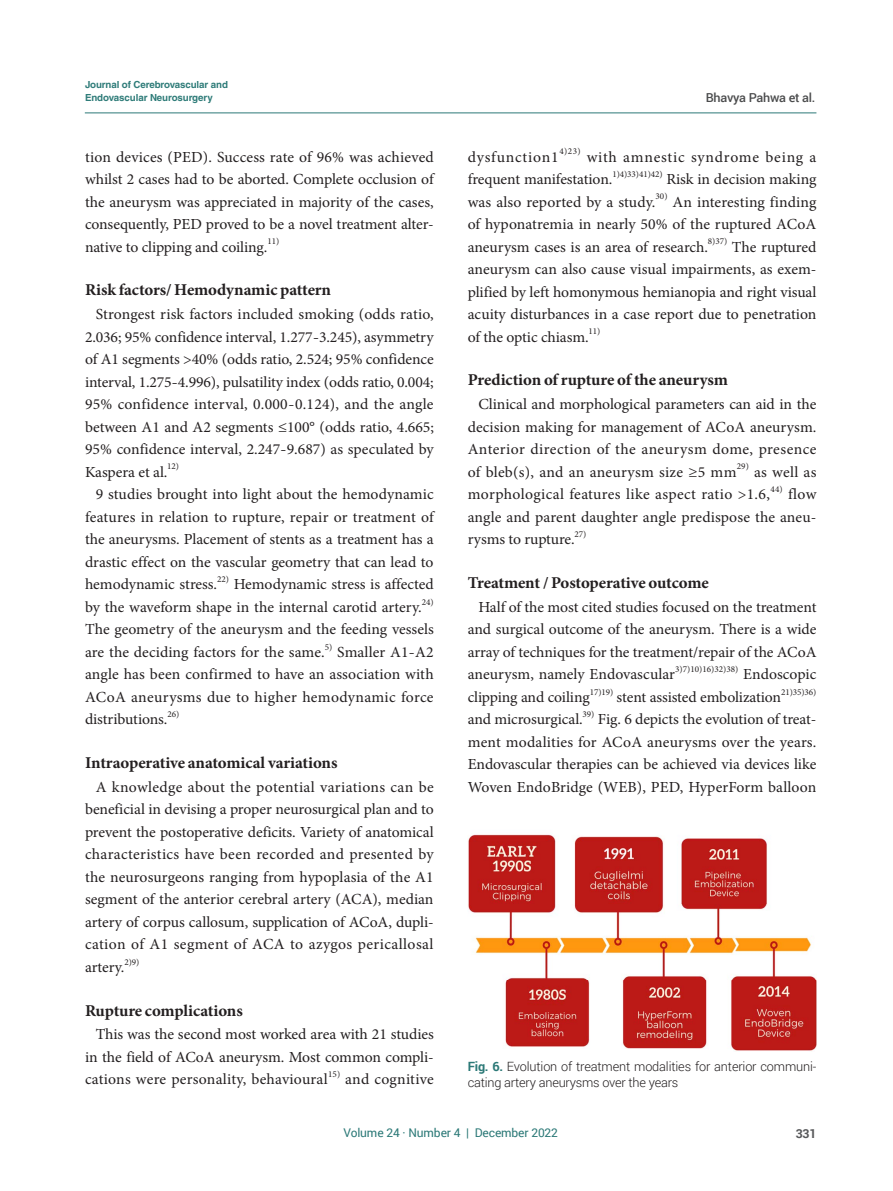
<style>
.page{position:relative;width:893px;height:1191px;background:#fff}
.page>*{position:absolute;margin:0;border:0;box-sizing:border-box;transform-origin:0 0}
.본문_중제목{font:700 16.5px "Minion Pro";letter-spacing:-.01em;color:#231f20}
.본문_내용_첫문단{font:15.3px/22.5px "Minion Pro";color:#231f20;text-align:justify}
.본문_내용_첫문단-2{font:15.3px/22.5px "Minion Pro";letter-spacing:.02em;color:#231f20}
.본문_내용_첫문단-3{font:15.3px/22.5px "Minion Pro";letter-spacing:.035em;color:#231f20}
.본문_내용_첫문단-4{font:15.3px "Minion Pro";letter-spacing:.05em;color:#231f20}
.그림_설명{font:300 12.75px/15.8px "Roboto";letter-spacing:-.01em;color:#231f20}
.t1{font:500 12.3px "Roboto";letter-spacing:-.02em;color:#4b4c4d}
.t2{font:700 12.3px "Roboto";color:#57585a}
.t3{font:12px "Roboto";letter-spacing:-.01em;color:#2c7977}
.t4{font:700 9.75px/13.5px "Helvetica LT Std";letter-spacing:-.01em;color:#2f7c79}
.본문_내용_첫문단-5{font:9px "Minion Pro";letter-spacing:-.005em;color:#231f20}
.s1{font-weight:700;color:#2c7977}
</style>
<div class="page">
<hr style="left:85px;top:112px;width:731px;height:1px;background:#2c7977">
<img style="left:468px;top:834px;width:348px;height:217px">
<p class="t4" style="left:85px;top:77px;width:144px">Journal of Cerebrovascular and<br>Endovascular Neurosurgery</p>
<p class="본문_내용_첫문단" style="left:85px;top:145px;width:350px">tion devices (PED). Success rate of 96% was achieved whilst 2 cases had to be aborted. Complete occlusion of the aneurysm was appreciated in majority of the cases, consequently, PED proved to be a novel treatment alter&shy;native to clipping and coiling.</p>
<p class="본문_내용_첫문단-5" style="left:267px;top:235px;width:13px">11)</p>
<p class="본문_중제목" style="left:85px;top:278px;width:248px">Risk factors/ Hemodynamic pattern</p>
<p class="본문_내용_첫문단" style="left:85px;top:303px;width:350px;text-indent:11px">Strongest risk factors included smoking (odds ratio, 2.036; 95% confidence interval, 1.277-3.245), asymmetry of A1 segments &gt;40% (odds ratio, 2.524; 95% confidence interval, 1.275-4.996), pulsatility index (odds ratio, 0.004; 95% confidence interval, 0.000-0.124), and the angle between A1 and A2 segments ≤100° (odds ratio, 4.665; 95% confidence interval, 2.247-9.687) as speculated by Kaspera et al.</p>
<p class="본문_내용_첫문단-5" style="left:167px;top:460px;width:13px">12)</p>
<p class="본문_내용_첫문단" style="left:85px;top:483px;width:350px;text-indent:11px">9 studies brought into light about the hemodynamic features in relation to rupture, repair or treatment of the aneurysms. Placement of stents as a treatment has a drastic effect on the vascular geometry that can lead to hemodynamic stress.</p>
<p class="본문_내용_첫문단-5" style="left:217px;top:573px;width:13px">22)</p>
<p class="본문_내용_첫문단" style="left:85px;top:573px;width:350px;text-indent:149px">Hemodynamic stress is affected by the waveform shape in the internal carotid artery.</p>
<p class="본문_내용_첫문단-5" style="left:422px;top:595px;width:13px">24)</p>
<p class="본문_내용_첫문단" style="left:85px;top:618px;width:350px">The geometry of the aneurysm and the feeding vessels are the deciding factors for the same.</p>
<p class="본문_내용_첫문단-5" style="left:325px;top:640px;width:9px">5)</p>
<p class="본문_내용_첫문단" style="left:85px;top:640px;width:350px;text-indent:252px">Smaller A1-A2 angle has been confirmed to have an association with ACoA aneurysms due to higher hemodynamic force distributions.</p>
<p class="본문_내용_첫문단-5" style="left:167px;top:708px;width:13px">26)</p>
<p class="본문_중제목" style="left:85px;top:751px;width:254px">Intraoperative anatomical variations</p>
<p class="본문_내용_첫문단" style="left:85px;top:775px;width:350px;text-indent:11px">A knowledge about the potential variations can be beneficial in devising a proper neurosurgical plan and to prevent the postoperative deficits. Variety of anatomical characteristics have been recorded and presented by the neurosurgeons ranging from hypoplasia of the A1 segment of the anterior cerebral artery (ACA), median artery of corpus callosum, supplication of ACoA, dupli&shy;cation of A1 segment of ACA to azygos pericallosal artery.</p>
<p class="본문_내용_첫문단-5" style="left:124px;top:955px;width:16px">2)9)</p>
<p class="본문_중제목" style="left:85px;top:998px;width:159px">Rupture complications</p>
<p class="본문_내용_첫문단" style="left:85px;top:1023px;width:350px;text-indent:11px">This was the second most worked area with 21 studies in the field of ACoA aneurysm. Most common compli&shy;cations were personality, behavioural</p>
<p class="본문_내용_첫문단-5" style="left:328px;top:1068px;width:14px">15)</p>
<p class="본문_내용_첫문단" style="left:345px;top:1068px;width:90px">and cognitive</p>
<p class="t1" style="left:706px;top:89px;width:111px">Bhavya Pahwa et al.</p>
<p class="본문_내용_첫문단-4" style="left:468px;top:146px;width:92px">dysfunction1</p>
<p class="본문_내용_첫문단-5" style="left:559px;top:145px;width:23px">4)23)</p>
<p class="본문_내용_첫문단-3" style="left:468px;top:145px;width:350px;text-indent:119px">with amnestic syndrome being a frequent manifestation.</p>
<p class="본문_내용_첫문단-5" style="left:612px;top:168px;width:52px">1)4)33)41)42)</p>
<p class="본문_내용_첫문단" style="left:666px;top:168px;width:151px">Risk in decision making</p>
<p class="본문_내용_첫문단" style="left:468px;top:190px;width:189px">was also reported by a study.</p>
<p class="본문_내용_첫문단-5" style="left:655px;top:190px;width:14px">30)</p>
<p class="본문_내용_첫문단" style="left:468px;top:190px;width:350px;text-indent:205px">An interesting finding of hyponatremia in nearly 50% of the ruptured ACoA aneurysm cases is an area of research.</p>
<p class="본문_내용_첫문단-5" style="left:708px;top:235px;width:21px">8)37)</p>
<p class="본문_내용_첫문단" style="left:468px;top:235px;width:350px;text-indent:264px">The ruptured aneurysm can also cause visual impairments, as exem&shy;plified by left homonymous hemianopia and right visual acuity disturbances in a case report due to penetration of the optic chiasm.</p>
<p class="본문_내용_첫문단-5" style="left:589px;top:325px;width:13px">11)</p>
<p class="본문_중제목" style="left:468px;top:368px;width:262px">Prediction of rupture of the aneurysm</p>
<p class="본문_내용_첫문단" style="left:468px;top:393px;width:350px;text-indent:11px">Clinical and morphological parameters can aid in the decision making for management of ACoA aneurysm.<br>Anterior direction of the aneurysm dome, presence of bleb(s), and an aneurysm size ≥5 mm</p>
<p class="본문_내용_첫문단-5" style="left:737px;top:460px;width:14px">29)</p>
<p class="본문_내용_첫문단-2" style="left:468px;top:460px;width:350px;text-indent:286px">as well as morphological features like aspect ratio &gt;1.6,</p>
<p class="본문_내용_첫문단-5" style="left:770px;top:483px;width:14px">44)</p>
<p class="본문_내용_첫문단" style="left:468px;top:483px;width:350px;text-indent:320px">flow angle and parent daughter angle predispose the aneu&shy;rysms to rupture.</p>
<p class="본문_내용_첫문단-5" style="left:574px;top:528px;width:13px">27)</p>
<p class="본문_중제목" style="left:468px;top:571px;width:243px">Treatment / Postoperative outcome</p>
<p class="본문_내용_첫문단" style="left:468px;top:595px;width:350px;text-indent:11px">Half of the most cited studies focused on the treatment and surgical outcome of the aneurysm. There is a wide array of techniques for the treatment/repair of the ACoA aneurysm, namely Endovascular</p>
<p class="본문_내용_첫문단-5" style="left:675px;top:663px;width:65px">3)7)10)16)32)38)</p>
<p class="본문_내용_첫문단" style="left:743px;top:663px;width:75px">Endoscopic</p>
<p class="본문_내용_첫문단" style="left:468px;top:685px;width:124px">clipping and coiling</p>
<p class="본문_내용_첫문단-5" style="left:590px;top:685px;width:25px">17)19)</p>
<p class="본문_내용_첫문단" style="left:617px;top:685px;width:166px">stent assisted embolization</p>
<p class="본문_내용_첫문단-5" style="left:781px;top:685px;width:37px">21)35)36)</p>
<p class="본문_내용_첫문단" style="left:468px;top:708px;width:116px">and microsurgical.</p>
<p class="본문_내용_첫문단-5" style="left:583px;top:708px;width:13px">39)</p>
<p class="본문_내용_첫문단" style="left:468px;top:708px;width:350px;text-indent:130px">Fig. 6 depicts the evolution of treat&shy;ment modalities for ACoA aneurysms over the years.<br>Endovascular therapies can be achieved via devices like Woven EndoBridge (WEB), PED, HyperForm balloon</p>
<p class="그림_설명" style="left:468px;top:1058px;width:350px"><span class="s1">Fig. 6.</span> Evolution of treatment modalities for anterior communi&shy;cating artery aneurysms over the years</p>
<p class="t3" style="left:343px;top:1124px;width:216px">Volume 24 · Number 4 | December 2022</p>
<p class="t2" style="left:796px;top:1124px;width:22px">331</p>
</div>
